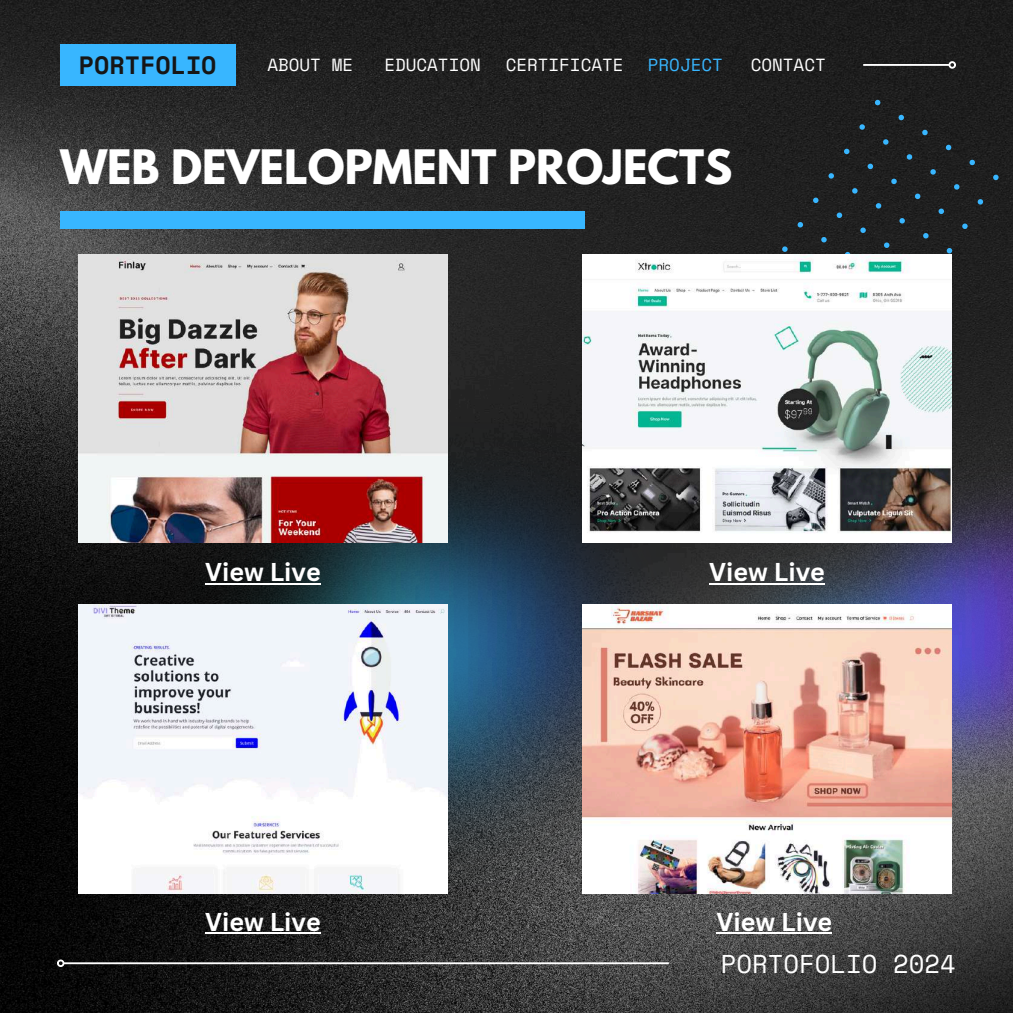
<style>
.page{position:relative;width:1013px;height:1013px;background:#fff}
.page>*{position:absolute;margin:0;border:0;box-sizing:border-box;transform-origin:0 0}
.t1{font:700 42px "League Spartan";color:#fff}
.t2{font:25.62px "Space Mono";color:#fff}
.t3{font:700 25.12px "Canva Sans";color:#fff}
.t4{font:700 25px "Space Mono";color:#161616}
.t5{font:17.5px "Space Mono";color:#fff}
.t6{font:17.5px "Space Mono";color:#38b6ff}
</style>
<div class="page">
<img style="left:0;top:0;width:1012px;height:1012px">
<img style="left:161px;top:418px;width:555px;height:474px">
<img style="left:722px;top:456px;width:290px;height:362px">
<div style="left:781px;top:92px;width:222px;height:236px;background:#1f1f1f"></div>
<div style="left:60px;top:211px;width:525px;height:17px;background:#38b6ff"></div>
<img style="left:78px;top:254px;width:370px;height:289px">
<hr style="left:863px;top:64px;width:86px;height:2px;background:#fff">
<div style="left:948px;top:61px;width:8px;height:8px;border:2px solid #fff;border-radius:50%"></div>
<div style="left:60px;top:44px;width:175px;height:42px;background:#38b6ff"></div>
<hr style="left:64px;top:962px;width:605px;height:2px;background:#fff">
<div style="left:57px;top:959px;width:7px;height:8px;border:2px solid #fff;border-radius:50%"></div>
<img style="left:582px;top:254px;width:369px;height:289px">
<img style="left:78px;top:605px;width:370px;height:288px">
<img style="left:582px;top:605px;width:369px;height:288px">
<hr style="left:205px;top:582px;width:116px;height:2px;background:#fff">
<hr style="left:709px;top:582px;width:116px;height:2px;background:#fff">
<hr style="left:716px;top:932px;width:116px;height:2px;background:#fff">
<hr style="left:205px;top:932px;width:116px;height:2px;background:#fff">
<h3 class="t4" style="left:79px;top:46px;width:139px">PORTFOLIO</h3>
<p class="t5" style="left:267px;top:51px;width:87px">ABOUT ME</p>
<p class="t5" style="left:384px;top:51px;width:98px">EDUCATION</p>
<p class="t5" style="left:505px;top:51px;width:119px">CERTIFICATE</p>
<p class="t6" style="left:648px;top:51px;width:76px">PROJECT</p>
<p class="t5" style="left:750px;top:51px;width:76px">CONTACT</p>
<h1 class="t1" style="left:60px;top:146px;width:674px">WEB DEVELOPMENT PROJECTS</h1>
<h3 class="t3" style="left:205px;top:554px;width:117px">View Live</h3>
<h3 class="t3" style="left:709px;top:554px;width:117px">View Live</h3>
<h3 class="t3" style="left:205px;top:903px;width:117px">View Live</h3>
<h3 class="t3" style="left:716px;top:903px;width:117px">View Live</h3>
<h2 class="t2" style="left:720px;top:943px;width:237px">PORTOFOLIO 2024</h2>
</div>
